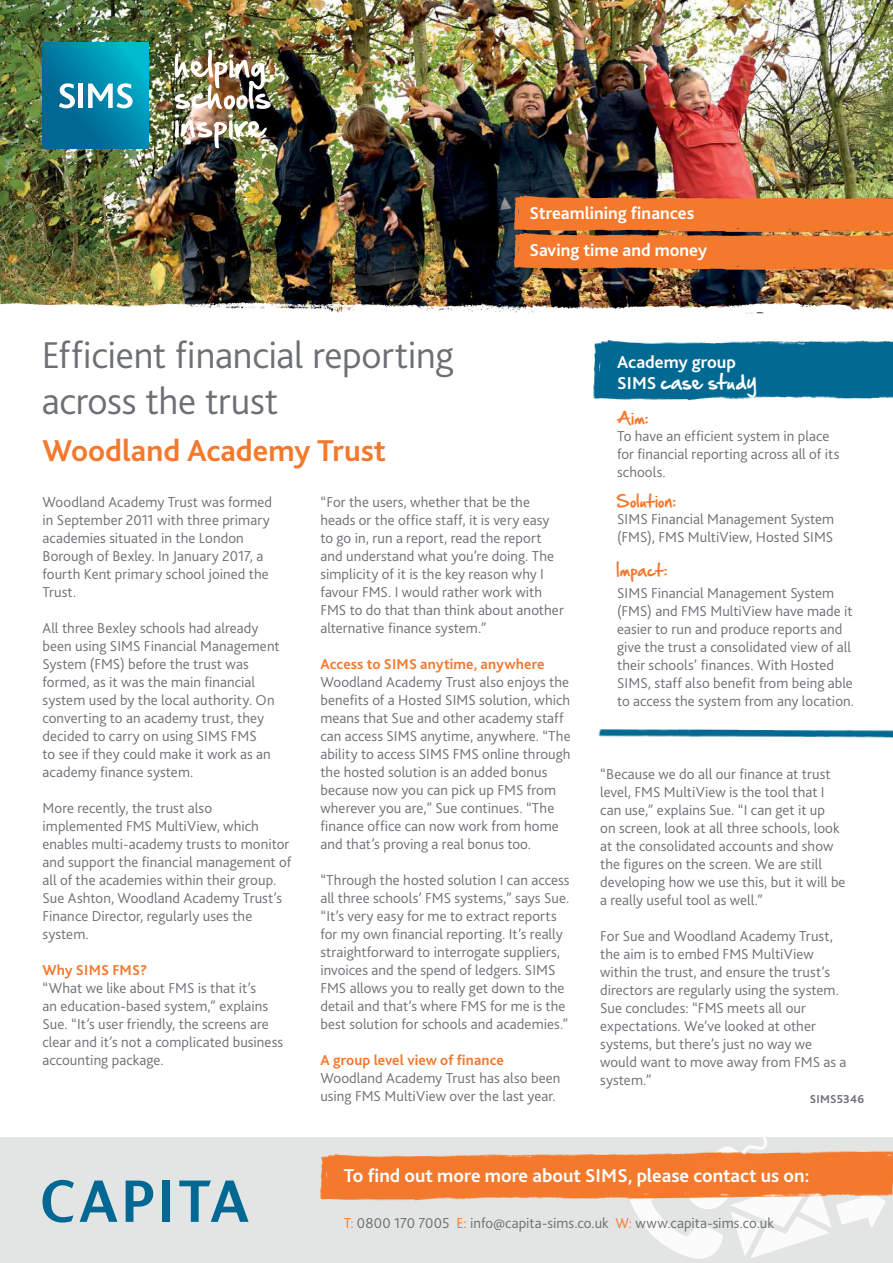
<style>
.page{position:relative;width:893px;height:1263px;background:#fff}
.page>*{position:absolute;margin:0;border:0;box-sizing:border-box;transform-origin:0 0}
.t1{font:300 39px/46.8px "Bliss 2";letter-spacing:-.01em;color:#6c6f73}
.t2{font:700 31.5px "Bliss 2";letter-spacing:-.005em;color:#f4792c}
.t3{font:700 19.5px "Bliss 2";color:#fff}
.t4{font:700 18px/37.5px "Bliss 2";color:#fff}
.t5{font:18px "Hand Of Sean";letter-spacing:-.005em;color:#fff}
.t6{font:300 15px/18px "Bliss 2";letter-spacing:.005em;color:#6c6f73}
.t7{font:700 15px "Bliss 2";letter-spacing:.01em;color:#f4792c}
.t8{font:15px "Hand Of Sean";letter-spacing:.01em;color:#f4792c}
.t9{font:700 12px "Bliss 2";letter-spacing:.02em;color:#6c6f73}
.s1{font-family:"Bliss 2";font-weight:700}
.s2{color:#f4792c}
</style>
<div class="page">
<div style="left:0;top:1137px;width:893px;height:126px;background:#e2e5e3"></div>
<svg style="left:642px;top:1223px;width:232px;height:36px"></svg>
<img style="left:0;top:0;width:893px;height:236px">
<img style="left:491px;top:181px;width:402px;height:38px">
<img style="left:491px;top:219px;width:402px;height:17px">
<img style="left:0;top:236px;width:893px;height:78px">
<img style="left:559px;top:312px;width:334px;height:89px">
<img style="left:598px;top:729px;width:295px;height:9px">
<img style="left:320px;top:1137px;width:573px;height:86px">
<svg style="left:126px;top:1180px;width:27px;height:42px"></svg>
<div style="left:162px;top:1180px;width:8px;height:42px;background:#006892"></div>
<svg style="left:43px;top:1180px;width:31px;height:42px"></svg>
<svg style="left:80px;top:1180px;width:37px;height:42px"></svg>
<svg style="left:179px;top:1180px;width:70px;height:42px"></svg>
<svg style="left:43px;top:42px;width:106px;height:106px;background:#0086a9"></svg>
<img style="left:175px;top:50px;width:96px;height:98px">
<svg style="left:59px;top:83px;width:16px;height:25px"></svg>
<hr style="left:79px;top:84px;width:4px;height:24px;background:#fff">
<svg style="left:88px;top:83px;width:45px;height:25px"></svg>
<p class="t4" style="left:529px;top:193px;width:179px">Streamlining finances<br>Saving time and money</p>
<h1 class="t1" style="left:42px;top:330px;width:414px">Efficient financial reporting across the trust</h1>
<h2 class="t2" style="left:43px;top:431px;width:345px">Woodland Academy Trust</h2>
<p class="t6" style="left:43px;top:492px;width:231px">Woodland Academy Trust was formed in September 2011 with three primary academies situated in the London<br>Borough of Bexley. In January 2017, a fourth Kent primary school joined the<br>Trust.</p>
<p class="t6" style="left:43px;top:618px;width:239px">All three Bexley schools had already been using SIMS Financial Management System (FMS) before the trust was formed, as it was the main financial system used by the local authority. On converting to an academy trust, they decided to carry on using SIMS FMS<br>to see if they could make it work as an academy finance system.</p>
<p class="t6" style="left:43px;top:798px;width:250px">More recently, the trust also implemented FMS MultiView, which enables multi-academy trusts to monitor and support the financial management of all of the academies within their group.<br>Sue Ashton, Woodland Academy Trust’s Finance Director, regularly uses the system.</p>
<p class="t7" style="left:43px;top:960px;width:106px">Why SIMS FMS?</p>
<p class="t6" style="left:43px;top:978px;width:242px">“What we like about FMS is that it’s<br>an education-based system,” explains Sue. “It’s user friendly, the screens are clear and it’s not a complicated business accounting package.</p>
<p class="t6" style="left:320px;top:492px;width:245px">“For the users, whether that be the heads or the office staff, it is very easy to go in, run a report, read the report and understand what you’re doing. The simplicity of it is the key reason why I favour FMS. I would rather work with FMS to do that than think about another alternative finance system.”</p>
<p class="t7" style="left:320px;top:654px;width:226px">Access to SIMS anytime, anywhere</p>
<p class="t6" style="left:320px;top:672px;width:252px">Woodland Academy Trust also enjoys the benefits of a Hosted SIMS solution, which means that Sue and other academy staff can access SIMS anytime, anywhere. “The ability to access SIMS FMS online through the hosted solution is an added bonus because now you can pick up FMS from wherever you are,” Sue continues. “The finance office can now work from home and that’s proving a real bonus too.</p>
<p class="t6" style="left:320px;top:870px;width:251px">“Through the hosted solution I can access all three schools’ FMS systems,” says Sue. “It’s very easy for me to extract reports for my own financial reporting. It’s really straightforward to interrogate suppliers, invoices and the spend of ledgers. SIMS FMS allows you to really get down to the detail and that’s where FMS for me is the best solution for schools and academies.”</p>
<p class="t7" style="left:320px;top:1050px;width:185px">A group level view of finance</p>
<p class="t6" style="left:320px;top:1068px;width:242px">Woodland Academy Trust has also been using FMS MultiView over the last year.</p>
<p class="t4" style="left:617px;top:343px;width:121px">Academy group</p>
<p class="t5" style="left:617px;top:365px;width:141px"><span class="s1">SIMS</span> case study</p>
<p class="t8" style="left:617px;top:405px;width:33px">Aim:</p>
<p class="t6" style="left:617px;top:426px;width:224px">To have an efficient system in place for financial reporting across all of its schools.</p>
<p class="t6" style="left:617px;top:510px;width:219px">SIMS Financial Management System (FMS), FMS MultiView, Hosted SIMS</p>
<p class="t8" style="left:617px;top:487px;width:61px">Solution:</p>
<p class="t8" style="left:617px;top:557px;width:52px">Impact:</p>
<p class="t6" style="left:617px;top:583px;width:239px">SIMS Financial Management System (FMS) and FMS MultiView have made it easier to run and produce reports and give the trust a consolidated view of all their schools’ finances. With Hosted SIMS, staff also benefit from being able to access the system from any location.</p>
<p class="t6" style="left:600px;top:765px;width:247px">“Because we do all our finance at trust level, FMS MultiView is the tool that I can use,” explains Sue. “I can get it up<br>on screen, look at all three schools, look at the consolidated accounts and show the figures on the screen. We are still developing how we use this, but it will be a really useful tool as well.”</p>
<p class="t6" style="left:600px;top:927px;width:248px">For Sue and Woodland Academy Trust, the aim is to embed FMS MultiView within the trust, and ensure the trust’s directors are regularly using the system.<br>Sue concludes: “FMS meets all our expectations. We’ve looked at other systems, but there’s just no way we would want to move away from FMS as a system.”</p>
<p class="t9" style="left:810px;top:1091px;width:56px">SIMS5346</p>
<h3 class="t3" style="left:344px;top:1164px;width:467px">To find out more more about SIMS, please contact us on:</h3>
<p class="t6" style="left:344px;top:1213px;width:432px"><span class="s2">T:</span> 0800 170 7005 <span class="s2">E:</span> info@capita-sims.co.uk <span class="s2">W:</span> www.capita-sims.co.uk</p>
</div>
